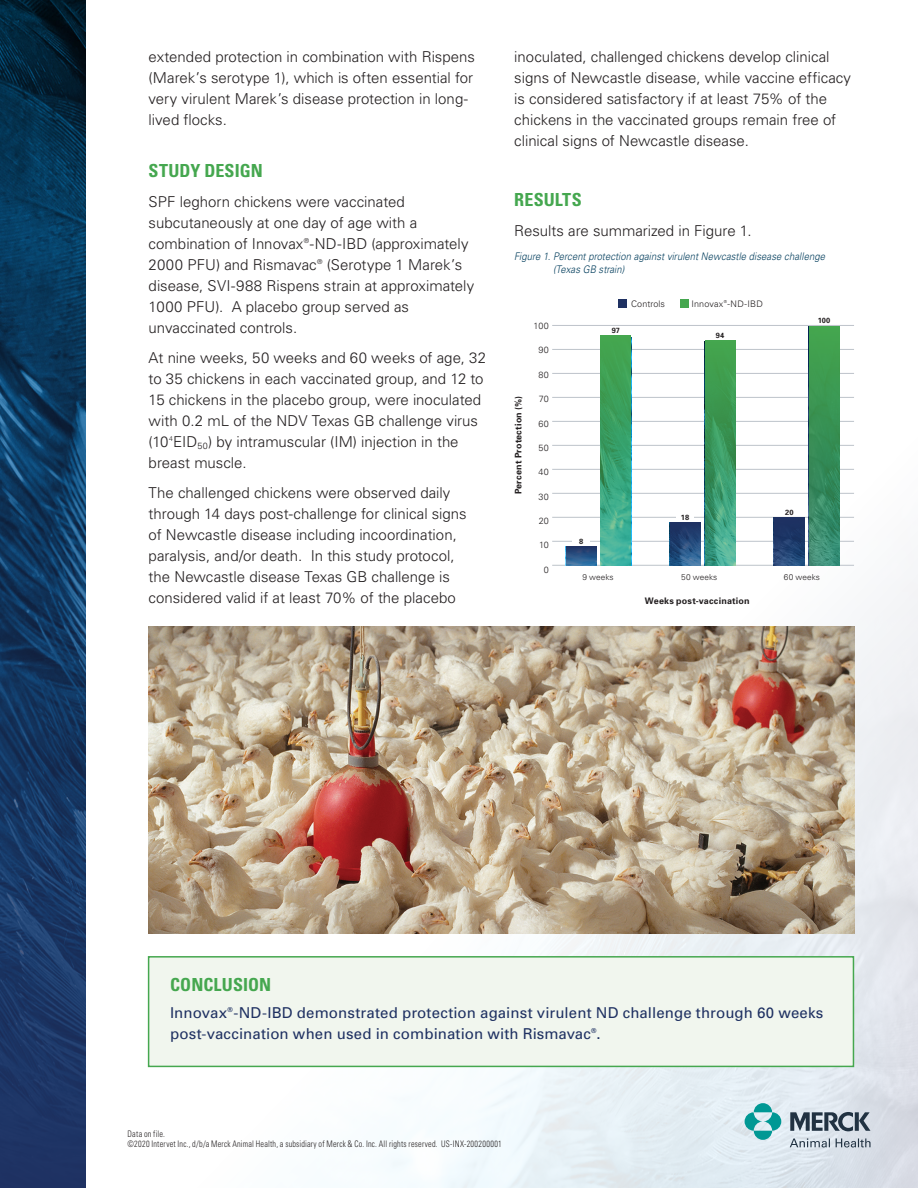
<style>
.page{position:relative;width:918px;height:1188px;background:#fff}
.page>*{position:absolute;margin:0;border:0;box-sizing:border-box;transform-origin:0 0}
.TechB_Title___Level{font:700 condensed 18px "Univers LT Std";letter-spacing:.005em;color:#45a74f}
.TechB_Body_Copy{font:300 15px/21px "Univers CE";color:#231f20}
.TechB_Body_Copy-2{font:15px "Univers";letter-spacing:.005em;color:#1f3162}
.t1{font:italic 300 10.5px/13.5px "Univers";letter-spacing:.01em;color:#023d5c;scale:.9 1}
.t2{font:300 condensed 9px "Univers LT Std";letter-spacing:.03em;color:#231f20;scale:.9 1}
.t3{font:300 9px "Univers CE";letter-spacing:.02em;color:#231f20}
.t4{font:700 9px "Univers";letter-spacing:.02em;color:#231f20}
.t5{font:300 8.25px "Univers CE";letter-spacing:.005em;color:#231f20}
.t6{font:700 7.5px "Univers";letter-spacing:.01em;color:#231f20}
.t7{font:300 6.75px "Univers CE";color:#231f20}
.TechB_Body_Copy-3{font:6.75px "Univers";color:#1f3162}
</style>
<div class="page">
<img style="left:147px;top:307px;width:771px;height:881px">
<svg style="left:0;top:0;width:86px;height:1188px;background:#11365e"></svg>
<div style="left:148px;top:956px;width:706px;height:111px;background:#f1f6ee;border:2px solid #45a74f"></div>
<img style="left:149px;top:626px;width:705px;height:308px">
<div style="left:811px;top:317px;width:26px;height:8px;background:#fff"></div>
<div style="left:776px;top:509px;width:26px;height:8px;background:#fff"></div>
<div style="left:707px;top:332px;width:26px;height:8px;background:#fff"></div>
<div style="left:603px;top:326px;width:26px;height:9px;background:#fff"></div>
<hr style="left:552px;top:445px;width:302px;height:1px;background:#bdc3ca">
<hr style="left:552px;top:469px;width:302px;height:1px;background:#bdc3ca">
<hr style="left:552px;top:325px;width:302px;height:1px;background:#bdc3ca">
<hr style="left:552px;top:493px;width:302px;height:1px;background:#bdc3ca">
<hr style="left:552px;top:349px;width:302px;height:1px;background:#bdc3ca">
<hr style="left:552px;top:517px;width:302px;height:1px;background:#bdc3ca">
<hr style="left:552px;top:373px;width:302px;height:1px;background:#bdc3ca">
<hr style="left:552px;top:541px;width:302px;height:1px;background:#bdc3ca">
<hr style="left:552px;top:397px;width:302px;height:1px;background:#bdc3ca">
<hr style="left:552px;top:565px;width:302px;height:1px;background:#bdc3ca">
<hr style="left:552px;top:421px;width:302px;height:1px;background:#bdc3ca">
<div style="left:680px;top:299px;width:9px;height:8px;background:#45a74f"></div>
<div style="left:618px;top:299px;width:9px;height:8px;background:#1f3162"></div>
<img style="left:566px;top:565px;width:31px;height:1px">
<svg style="left:600px;top:335px;width:31px;height:231px;background:#3ea570"></svg>
<svg style="left:705px;top:340px;width:31px;height:226px;background:#3f9d65"></svg>
<img style="left:774px;top:565px;width:31px;height:1px">
<svg style="left:809px;top:326px;width:30px;height:240px;background:#3a925b"></svg>
<svg style="left:566px;top:546px;width:31px;height:19px"></svg>
<svg style="left:774px;top:517px;width:31px;height:48px"></svg>
<div style="left:676px;top:514px;width:18px;height:8px;background:#fff"></div>
<svg style="left:745px;top:1103px;width:36px;height:37px"></svg>
<svg style="left:790px;top:1112px;width:81px;height:36px;background:#98a3ae"></svg>
<div style="left:572px;top:537px;width:18px;height:9px;background:#fff"></div>
<img style="left:670px;top:565px;width:31px;height:1px">
<svg style="left:670px;top:522px;width:31px;height:43px"></svg>
<p class="TechB_Body_Copy" style="left:149px;top:47px;width:328px">extended protection in combination with Rispens (Marek’s serotype 1), which is often essential for very virulent Marek’s disease protection in long&shy;lived flocks.</p>
<p class="TechB_Title___Level" style="left:149px;top:159px;width:116px">STUDY DESIGN</p>
<p class="TechB_Body_Copy" style="left:149px;top:191px;width:321px">SPF leghorn chickens were vaccinated subcutaneously at one day of age with a combination of Innovax -ND-IBD (approximately</p>
<p class="t7" style="left:304px;top:237px;width:7px">®</p>
<p class="TechB_Body_Copy" style="left:149px;top:254px;width:170px">2000 PFU) and Rismavac</p>
<p class="t7" style="left:317px;top:258px;width:7px">®</p>
<p class="TechB_Body_Copy" style="left:149px;top:254px;width:327px;text-indent:178px">(Serotype 1 Marek’s disease, SVI-988 Rispens strain at approximately<br>1000 PFU). A placebo group served as unvaccinated controls.</p>
<p class="TechB_Body_Copy" style="left:149px;top:347px;width:339px">At nine weeks, 50 weeks and 60 weeks of age, 32 to 35 chickens in each vaccinated group, and 12 to 15 chickens in the placebo group, were inoculated with 0.2 mL of the NDV Texas GB challenge virus (10 EID<sub>50</sub>) by intramuscular (IM) injection in the</p>
<p class="t7" style="left:169px;top:435px;width:5px">4</p>
<p class="TechB_Body_Copy" style="left:149px;top:452px;width:100px">breast muscle.</p>
<p class="TechB_Body_Copy" style="left:149px;top:482px;width:320px">The challenged chickens were observed daily through 14 days post-challenge for clinical signs of Newcastle disease including incoordination, paralysis, and/or death. In this study protocol, the Newcastle disease Texas GB challenge is considered valid if at least 70% of the placebo</p>
<p class="TechB_Body_Copy" style="left:514px;top:47px;width:338px">inoculated, challenged chickens develop clinical signs of Newcastle disease, while vaccine efficacy is considered satisfactory if at least 75% of the chickens in the vaccinated groups remain free of clinical signs of Newcastle disease.</p>
<p class="TechB_Title___Level" style="left:514px;top:189px;width:69px">RESULTS</p>
<p class="TechB_Body_Copy" style="left:514px;top:221px;width:239px">Results are summarized in Figure 1.</p>
<p class="t1" style="left:553px;top:249px;width:304px;text-indent:-39px">Figure 1. Percent protection against virulent Newcastle disease challenge (Texas GB strain)</p>
<p class="t4" style="left:512px;top:494px;width:100px;rotate:-90deg">Percent Protection (%)</p>
<p class="t3" style="left:534px;top:321px;width:17px">100</p>
<p class="t3" style="left:538px;top:345px;width:12px">90</p>
<p class="t3" style="left:538px;top:370px;width:12px">80</p>
<p class="t3" style="left:539px;top:394px;width:12px">70</p>
<p class="t3" style="left:538px;top:418px;width:12px">60</p>
<p class="t3" style="left:539px;top:443px;width:12px">50</p>
<p class="t3" style="left:539px;top:467px;width:12px">40</p>
<p class="t3" style="left:539px;top:491px;width:12px">30</p>
<p class="t3" style="left:539px;top:516px;width:12px">20</p>
<p class="t3" style="left:539px;top:540px;width:11px">10</p>
<p class="t3" style="left:544px;top:565px;width:7px">0</p>
<p class="t6" style="left:612px;top:325px;width:10px">97</p>
<p class="t3" style="left:631px;top:299px;width:36px">Controls</p>
<p class="t3" style="left:692px;top:299px;width:73px">Innovax<sup>®</sup>-ND-IBD</p>
<p class="t6" style="left:716px;top:330px;width:10px">94</p>
<p class="t6" style="left:818px;top:315px;width:14px">100</p>
<p class="t6" style="left:579px;top:536px;width:6px">8</p>
<p class="t6" style="left:681px;top:513px;width:10px">18</p>
<p class="t6" style="left:785px;top:508px;width:10px">20</p>
<p class="t5" style="left:583px;top:572px;width:33px">9 weeks</p>
<p class="t5" style="left:681px;top:572px;width:38px">50 weeks</p>
<p class="t5" style="left:784px;top:572px;width:38px">60 weeks</p>
<p class="t4" style="left:645px;top:595px;width:106px">Weeks post-vaccination</p>
<p class="TechB_Title___Level" style="left:170px;top:974px;width:103px">CONCLUSION</p>
<p class="TechB_Body_Copy-2" style="left:170px;top:1004px;width:655px">Innovax -ND-IBD demonstrated protection against virulent ND challenge through 60 weeks</p>
<p class="TechB_Body_Copy-3" style="left:228px;top:1006px;width:7px">®</p>
<p class="TechB_Body_Copy-2" style="left:170px;top:1025px;width:432px">post-vaccination when used in combination with Rismavac .</p>
<p class="TechB_Body_Copy-3" style="left:591px;top:1027px;width:7px">®</p>
<p class="t2" style="left:128px;top:1128px;width:43px">Data on file.</p>
<p class="t2" style="left:128px;top:1139px;width:417px">©2020 Intervet Inc., d/b/a Merck Animal Health, a subsidiary of Merck &amp; Co. Inc. All rights reserved. US-INX-200200001</p>
</div>
